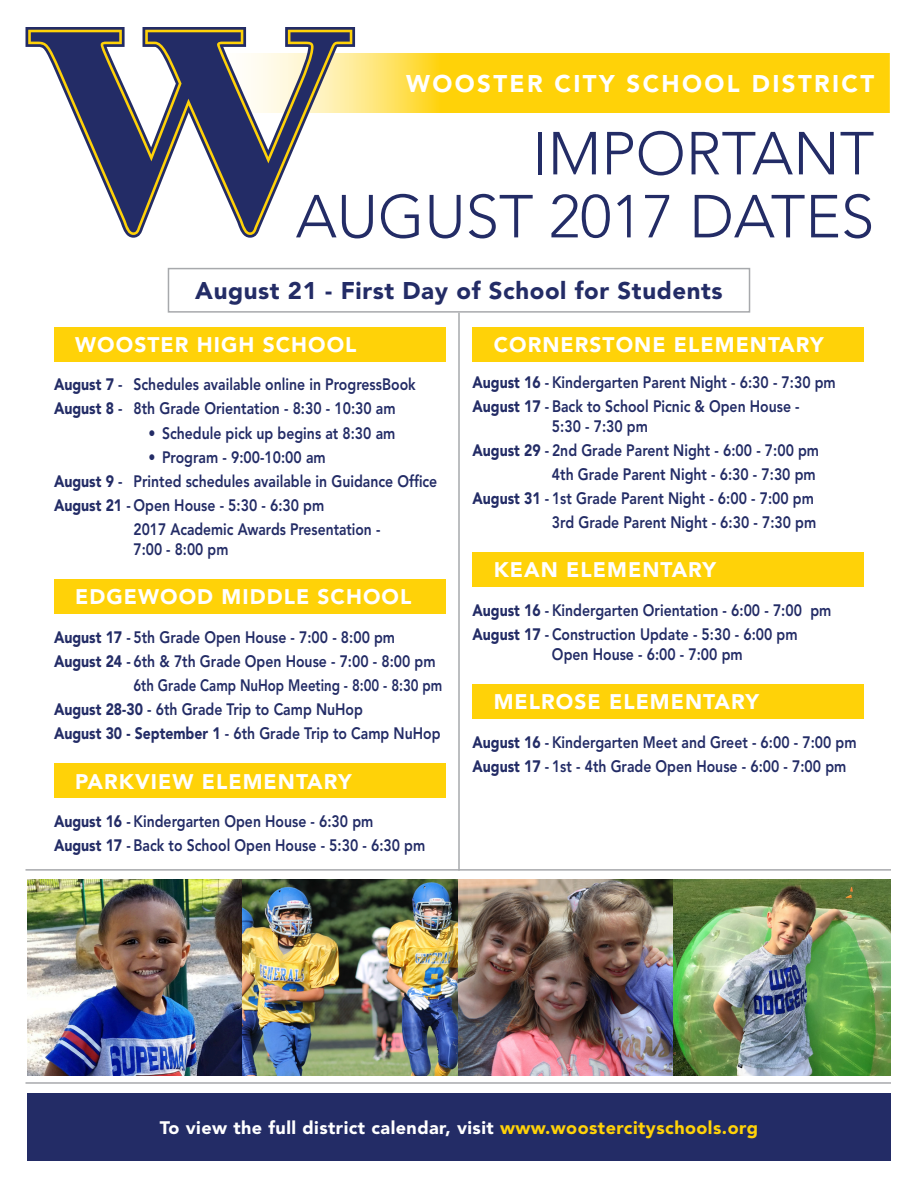
<style>
.page{position:relative;width:918px;height:1188px;background:#fff}
.page>*{position:absolute;margin:0;border:0;box-sizing:border-box;transform-origin:0 0}
.t1{font:300 60px/63px "Avenir";color:#232c66;text-align:right}
.Date{font:900 24px "Avenir";letter-spacing:.025em;color:#232c66}
.t2{font:900 24px "Avenir";letter-spacing:.1em;color:#fff}
.t3{font:900 21px "Avenir";letter-spacing:.05em;color:#fff}
.t4{font:900 18px "Avenir";letter-spacing:.025em;color:#fff}
.Copy{font:800 16.5px/19.8px "Avenir";color:#232c66;scale:.85 1}
.Copy-2{font:800 16.5px/19.8px "Avenir";color:#232c66;scale:.84 1}
.Copy-3{font:800 16.5px "Avenir";color:#232c66;scale:.8 1}
.s1{font-weight:900}
.s2{color:#ffd208}
</style>
<div class="page">
<div style="left:54px;top:327px;width:392px;height:35px;background:#ffd208"></div>
<div style="left:54px;top:579px;width:392px;height:34px;background:#ffd208"></div>
<div style="left:54px;top:763px;width:392px;height:35px;background:#ffd208"></div>
<div style="left:472px;top:327px;width:392px;height:35px;background:#ffd208"></div>
<div style="left:472px;top:552px;width:392px;height:35px;background:#ffd208"></div>
<div style="left:472px;top:684px;width:392px;height:34px;background:#ffd208"></div>
<div style="left:198px;top:53px;width:692px;height:60px;background:#ffd208"></div>
<svg style="left:26px;top:27px;width:329px;height:211px"></svg>
<svg style="left:28px;top:30px;width:324px;height:205px"></svg>
<div style="left:27px;top:1094px;width:864px;height:67px;background:#232c66"></div>
<img style="left:27px;top:880px;width:864px;height:196px">
<hr style="left:458px;top:313px;width:2px;height:558px;background:#a7a9ac">
<div style="left:168px;top:268px;width:582px;height:45px;border:2px solid #a7a9ac"></div>
<hr style="left:26px;top:869px;width:865px;height:2px;background:#a7a9ac">
<hr style="left:26px;top:1082px;width:865px;height:2px;background:#a7a9ac">
<p class="t2" style="left:406px;top:69px;width:470px">WOOSTER CITY SCHOOL DISTRICT</p>
<p class="t1" style="left:296px;top:122px;width:580px">IMPORTANT<br>AUGUST 2017 DATES</p>
<p class="Date" style="left:195px;top:276px;width:529px">August 21 - First Day of School for Students</p>
<p class="t3" style="left:75px;top:332px;width:283px">WOOSTER HIGH SCHOOL</p>
<p class="Copy" style="left:54px;top:375px;width:427px"><span class="s1">August 7</span> - Schedules available online in ProgressBook</p>
<p class="Copy" style="left:54px;top:399px;width:404px"><span class="s1">August 8</span> - 8th Grade Orientation - 8:30 - 10:30 am</p>
<p class="Copy" style="left:148px;top:423px;width:292px">• Schedule pick up begins at 8:30 am</p>
<p class="Copy" style="left:148px;top:447px;width:210px">• Program - 9:00-10:00 am</p>
<p class="Copy" style="left:54px;top:471px;width:452px"><span class="s1">August 9</span> - Printed schedules available in Guidance Office</p>
<p class="Copy" style="left:54px;top:495px;width:320px"><span class="s1">August 21</span> - Open House - 5:30 - 6:30 pm</p>
<p class="Copy-2" style="left:134px;top:519px;width:295px">2017 Academic Awards Presentation -<br>7:00 - 8:00 pm</p>
<p class="t3" style="left:75px;top:584px;width:338px">EDGEWOOD MIDDLE SCHOOL</p>
<p class="Copy" style="left:54px;top:627px;width:403px"><span class="s1">August 17</span> - 5th Grade Open House - 7:00 - 8:00 pm</p>
<p class="Copy" style="left:54px;top:651px;width:451px"><span class="s1">August 24</span> - 6th &amp; 7th Grade Open House - 7:00 - 8:00 pm</p>
<p class="Copy-3" style="left:134px;top:675px;width:388px">6th Grade Camp NuHop Meeting - 8:00 - 8:30 pm</p>
<p class="Copy" style="left:54px;top:699px;width:365px"><span class="s1">August 28-30</span> - 6th Grade Trip to Camp NuHop</p>
<p class="Copy" style="left:54px;top:724px;width:456px"><span class="s1">August 30 - September 1</span> - 6th Grade Trip to Camp NuHop</p>
<p class="t3" style="left:75px;top:768px;width:278px">PARKVIEW ELEMENTARY</p>
<p class="Copy" style="left:54px;top:811px;width:377px"><span class="s1">August 16</span> - Kindergarten Open House - 6:30 pm</p>
<p class="Copy" style="left:54px;top:835px;width:438px"><span class="s1">August 17</span> - Back to School Open House - 5:30 - 6:30 pm</p>
<p class="t3" style="left:494px;top:332px;width:332px">CORNERSTONE ELEMENTARY</p>
<p class="Copy" style="left:472px;top:372px;width:429px"><span class="s1">August 16</span> - Kindergarten Parent Night - 6:30 - 7:30 pm</p>
<p class="Copy" style="left:552px;top:396px;width:293px;text-indent:-79px"><span class="s1">August 17</span> - Back to School Picnic &amp; Open House -<br>5:30 - 7:30 pm</p>
<p class="Copy" style="left:472px;top:440px;width:409px"><span class="s1">August 29</span> - 2nd Grade Parent Night - 6:00 - 7:00 pm</p>
<p class="Copy" style="left:552px;top:464px;width:312px">4th Grade Parent Night - 6:30 - 7:30 pm</p>
<p class="Copy" style="left:472px;top:488px;width:403px"><span class="s1">August 31</span> - 1st Grade Parent Night - 6:00 - 7:00 pm</p>
<p class="Copy" style="left:552px;top:512px;width:312px">3rd Grade Parent Night - 6:30 - 7:30 pm</p>
<p class="t3" style="left:494px;top:557px;width:224px">KEAN ELEMENTARY</p>
<p class="Copy" style="left:472px;top:600px;width:424px"><span class="s1">August 16</span> - Kindergarten Orientation - 6:00 - 7:00 pm</p>
<p class="Copy" style="left:552px;top:624px;width:290px;text-indent:-79px"><span class="s1">August 17</span> - Construction Update - 5:30 - 6:00 pm<br>Open House - 6:00 - 7:00 pm</p>
<p class="t3" style="left:494px;top:689px;width:267px">MELROSE ELEMENTARY</p>
<p class="Copy" style="left:472px;top:732px;width:453px"><span class="s1">August 16</span> - Kindergarten Meet and Greet - 6:00 - 7:00 pm</p>
<p class="Copy" style="left:472px;top:756px;width:441px"><span class="s1">August 17</span> - 1st - 4th Grade Open House - 6:00 - 7:00 pm</p>
<p class="t4" style="left:160px;top:1117px;width:600px">To view the full district calendar, visit <span class="s2">www.woostercityschools.org</span></p>
</div>
